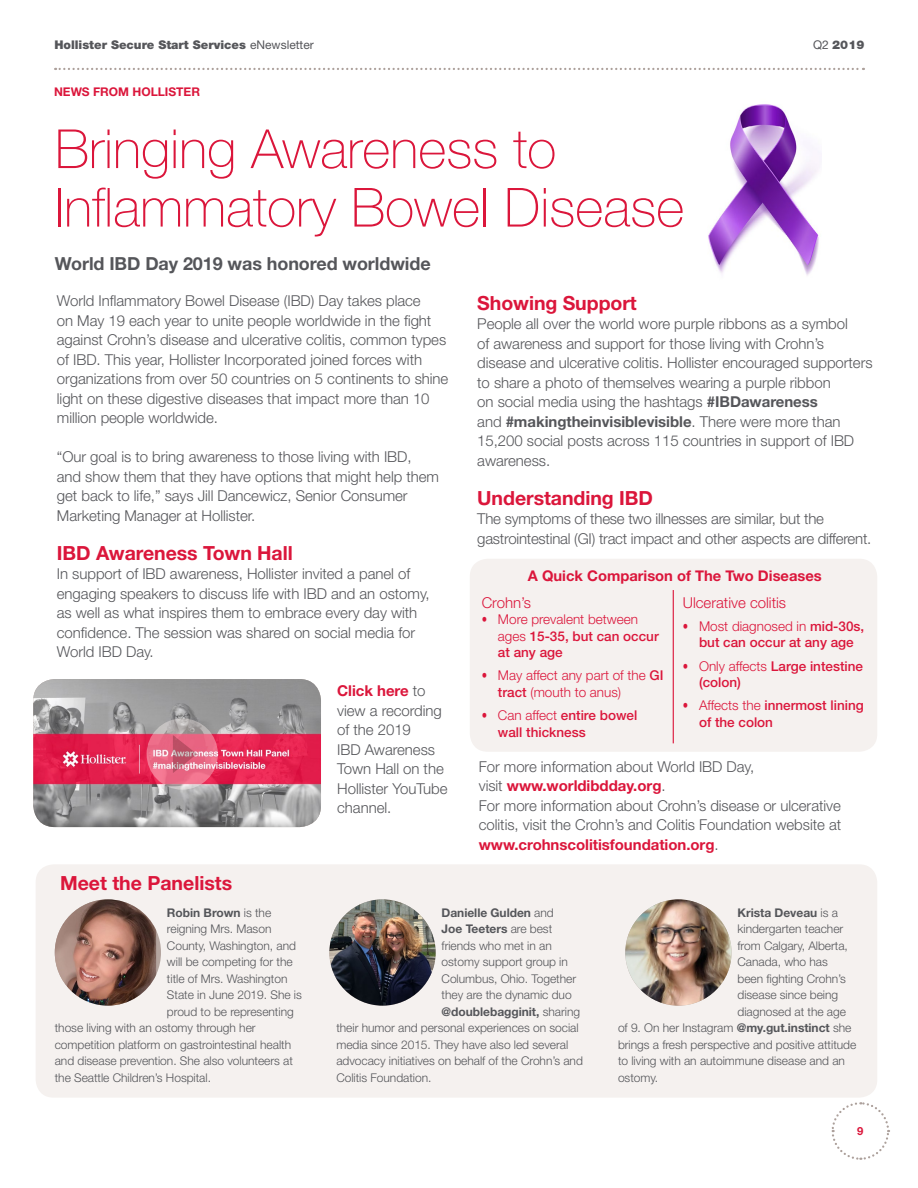
<style>
.page{position:relative;width:918px;height:1188px;background:#fff}
.page>*{position:absolute;margin:0;border:0;box-sizing:border-box;transform-origin:0 0}
.Headers_45pt_Helv_Th{font:100 54px/58.5px "Helvetica Neue LT Std";color:#db163b}
.Body{font:700 19.5px "Helvetica Neue LT Std";letter-spacing:-.005em;color:#db163b}
.Headers_45pt_Helv_Th-2{font:700 18px "Helvetica Neue LT Std";letter-spacing:-.005em;color:#55565a}
.t1{font:300 15px/19.5px "Helvetica Neue LT Std";letter-spacing:-.005em;color:#55565a}
.Body-2{font:300 15px "Helvetica Neue LT Std";color:#db163b}
.Body-3{font:700 14.7px "Helvetica Neue LT Std";color:#db163b}
.t2{font:500 13.5px/16.5px "Helvetica Neue LT Std";color:#db163b}
.t3{font:300 13.5px/16.5px "Helvetica Neue LT Std";color:#db163b}
.t4{font:300 12px "Helvetica Neue LT Std";letter-spacing:-.005em;color:#55565a}
.t5{font:700 12px "Helvetica Neue LT Std";letter-spacing:-.005em;color:#55565a}
.t6{font:900 12px "Helvetica Neue LT Std";color:#55565a}
._8pt_Helv_Bold_186{font:700 12px "Helvetica Neue LT Std";color:#db163b}
.t7{font:700 11.25px "Helvetica Neue LT Std";color:#db163b}
.s1{font-weight:400}
.s2{font-weight:700;color:#db163b}
.s3{font-weight:700}
.s4{font-family:"Helvetica Neue";font-weight:300}
.s5{font-weight:300}
.s6{font-family:"Helvetica Neue"}
.s7{font-weight:500}
</style>
<div class="page">
<svg style="left:55px;top:68px;width:809px;height:2px"></svg>
<div style="left:470px;top:559px;width:407px;height:193px;background:#f5f1ef;border-radius:18px"></div>
<div style="left:36px;top:864px;width:841px;height:234px;background:#f5f1ef;border-radius:18px"></div>
<img style="left:55px;top:899px;width:101px;height:107px">
<img style="left:329px;top:899px;width:107px;height:107px;border-radius:53px">
<img style="left:625px;top:899px;width:107px;height:107px;border-radius:53px">
<img style="left:33px;top:679px;width:288px;height:148px">
<img style="left:708px;top:104px;width:111px;height:172px">
<svg style="left:831px;top:1102px;width:59px;height:58px"></svg>
<svg style="left:148px;top:720px;width:69px;height:69px;background:#df8598"></svg>
<div style="left:147px;top:718px;width:71px;height:71px;border:2px solid #978b87;border-radius:50%"></div>
<svg style="left:173px;top:735px;width:24px;height:38px"></svg>
<hr style="left:673px;top:590px;width:1px;height:153px;background:#db163b">
<p class="t6" style="left:54px;top:38px;width:261px">Hollister Secure Start Services <span class="s1">eNewsletter</span></p>
<p class="t6" style="left:813px;top:38px;width:53px"><span class="s1">Q2</span> 2019</p>
<p class="_8pt_Helv_Bold_186" style="left:54px;top:84px;width:148px">NEWS FROM HOLLISTER</p>
<p class="Headers_45pt_Helv_Th" style="left:55px;top:120px;width:631px">Bringing Awareness to<br>Inflammatory Bowel Disease</p>
<p class="Headers_45pt_Helv_Th-2" style="left:55px;top:253px;width:377px">World IBD Day 2019 was honored worldwide</p>
<p class="t1" style="left:57px;top:291px;width:393px">World Inflammatory Bowel Disease (IBD) Day takes place<br>on May 19 each year to unite people worldwide in the fight against Crohn’s disease and ulcerative colitis, common types of IBD. This year, Hollister Incorporated joined forces with organizations from over 50 countries on 5 continents to shine light on these digestive diseases that impact more than 10 million people worldwide.</p>
<p class="t1" style="left:57px;top:447px;width:384px">“Our goal is to bring awareness to those living with IBD, and show them that they have options that might help them get back to life,” says Jill Dancewicz, Senior Consumer Marketing Manager at Hollister.</p>
<p class="Body" style="left:57px;top:541px;width:237px">IBD Awareness Town Hall</p>
<p class="t1" style="left:57px;top:564px;width:374px">In support of IBD awareness, Hollister invited a panel of engaging speakers to discuss life with IBD and an ostomy, as well as what inspires them to embrace every day with confidence. The session was shared on social media for World IBD Day.</p>
<p class="t1" style="left:337px;top:681px;width:112px"><span class="s2">Click here</span> to view a recording of the 2019<br>IBD Awareness<br>Town Hall on the<br>Hollister YouTube channel.</p>
<p class="Body" style="left:60px;top:871px;width:174px">Meet the Panelists</p>
<p class="Body" style="left:477px;top:291px;width:161px">Showing Support</p>
<p class="t1" style="left:477px;top:314px;width:397px">People all over the world wore purple ribbons as a symbol<br>of awareness and support for those living with Crohn’s disease and ulcerative colitis. Hollister encouraged supporters to share a photo of themselves wearing a purple ribbon<br>on social media using the hashtags <span class="s3">#IBDawareness<br></span>and <span class="s3">#makingtheinvisiblevisible</span>. There were more than 15,200 social posts across 115 countries in support of IBD awareness.</p>
<p class="Body" style="left:477px;top:486px;width:177px">Understanding IBD</p>
<p class="t1" style="left:477px;top:509px;width:396px">The symptoms of these two illnesses are similar, but the gastrointestinal (GI) tract impact and other aspects are different.</p>
<p class="Body-3" style="left:528px;top:567px;width:295px">A Quick Comparison of The Two Diseases</p>
<p class="Body-2" style="left:482px;top:593px;width:51px">Crohn’s</p>
<p class="t2" style="left:498px;top:611px;width:162px;text-indent:-16px"><span class="s4">•</span> <span class="s5">More prevalent between ages</span> 15-35, but can occur at any age</p>
<p class="t3" style="left:498px;top:667px;width:167px;text-indent:-16px"><span class="s6">•</span> May affect any part of the <span class="s7">GI tract</span> (mouth to anus)</p>
<p class="t2" style="left:498px;top:707px;width:141px;text-indent:-16px"><span class="s4">•</span> <span class="s5">Can affect</span> entire bowel wall thickness</p>
<p class="Body-2" style="left:683px;top:593px;width:105px">Ulcerative colitis</p>
<p class="t2" style="left:683px;top:618px;width:183px;text-align:center"><span class="s4">•</span> <span class="s5">Most diagnosed in</span> mid-30s, but can occur at any age</p>
<p class="t2" style="left:699px;top:658px;width:166px;text-indent:-16px"><span class="s4">•</span> <span class="s5">Only affects</span> Large intestine (colon)</p>
<p class="t2" style="left:699px;top:697px;width:166px;text-indent:-16px"><span class="s4">•</span> <span class="s5">Affects the</span> innermost lining of the colon</p>
<p class="t1" style="left:479px;top:756px;width:277px">For more information about World IBD Day, visit <span class="s2">www.worldibdday.org</span>.</p>
<p class="t1" style="left:479px;top:795px;width:364px;text-align:justify">For more information about Crohn’s disease or ulcerative colitis, visit the Crohn’s and Colitis Foundation website at <span class="s2">www.crohnscolitisfoundation.org</span>.</p>
<p class="t5" style="left:167px;top:905px;width:106px">Robin Brown <span class="s5">is the</span></p>
<p class="t4" style="left:167px;top:922px;width:106px">reigning Mrs. Mason</p>
<p class="t4" style="left:167px;top:938px;width:131px">County, Washington, and</p>
<p class="t4" style="left:167px;top:955px;width:127px">will be competing for the</p>
<p class="t4" style="left:167px;top:971px;width:122px">title of Mrs. Washington</p>
<p class="t4" style="left:167px;top:988px;width:136px">State in June 2019. She is</p>
<p class="t4" style="left:167px;top:1004px;width:128px">proud to be representing</p>
<p class="t4" style="left:55px;top:1021px;width:202px">those living with an ostomy through her</p>
<p class="t4" style="left:55px;top:1037px;width:238px">competition platform on gastrointestinal health</p>
<p class="t4" style="left:55px;top:1054px;width:240px">and disease prevention. She also volunteers at</p>
<p class="t4" style="left:55px;top:1070px;width:158px">the Seattle Children’s Hospital.</p>
<p class="t5" style="left:442px;top:905px;width:114px">Danielle Gulden <span class="s5">and</span></p>
<p class="t5" style="left:442px;top:921px;width:112px">Joe Teeters <span class="s5">are best</span></p>
<p class="t4" style="left:442px;top:938px;width:112px">friends who met in an</p>
<p class="t4" style="left:442px;top:955px;width:128px">ostomy support group in</p>
<p class="t4" style="left:442px;top:971px;width:136px">Columbus, Ohio. Together</p>
<p class="t4" style="left:442px;top:988px;width:132px">they are the dynamic duo</p>
<p class="t5" style="left:442px;top:1004px;width:140px">@doublebagginit, <span class="s5">sharing</span></p>
<p class="t4" style="left:336px;top:1021px;width:244px">their humor and personal experiences on social</p>
<p class="t4" style="left:336px;top:1037px;width:233px">media since 2015. They have also led several</p>
<p class="t4" style="left:336px;top:1054px;width:248px">advocacy initiatives on behalf of the Crohn’s and</p>
<p class="t4" style="left:336px;top:1070px;width:97px">Colitis Foundation.</p>
<p class="t5" style="left:738px;top:905px;width:102px">Krista Deveau <span class="s5">is a</span></p>
<p class="t4" style="left:738px;top:922px;width:107px">kindergarten teacher</p>
<p class="t4" style="left:738px;top:938px;width:112px">from Calgary, Alberta,</p>
<p class="t4" style="left:738px;top:955px;width:92px">Canada, who has</p>
<p class="t4" style="left:738px;top:971px;width:110px">been fighting Crohn’s</p>
<p class="t4" style="left:738px;top:988px;width:102px">disease since being</p>
<p class="t4" style="left:738px;top:1004px;width:110px">diagnosed at the age</p>
<p class="t4" style="left:618px;top:1021px;width:235px">of 9. On her Instagram <span class="s3">@my.gut.instinct</span> she</p>
<p class="t4" style="left:618px;top:1037px;width:240px">brings a fresh perspective and positive attitude</p>
<p class="t4" style="left:618px;top:1054px;width:228px">to living with an autoimmune disease and an</p>
<p class="t4" style="left:618px;top:1070px;width:42px">ostomy.</p>
<p class="t7" style="left:857px;top:1124px;width:8px">9</p>
</div>
